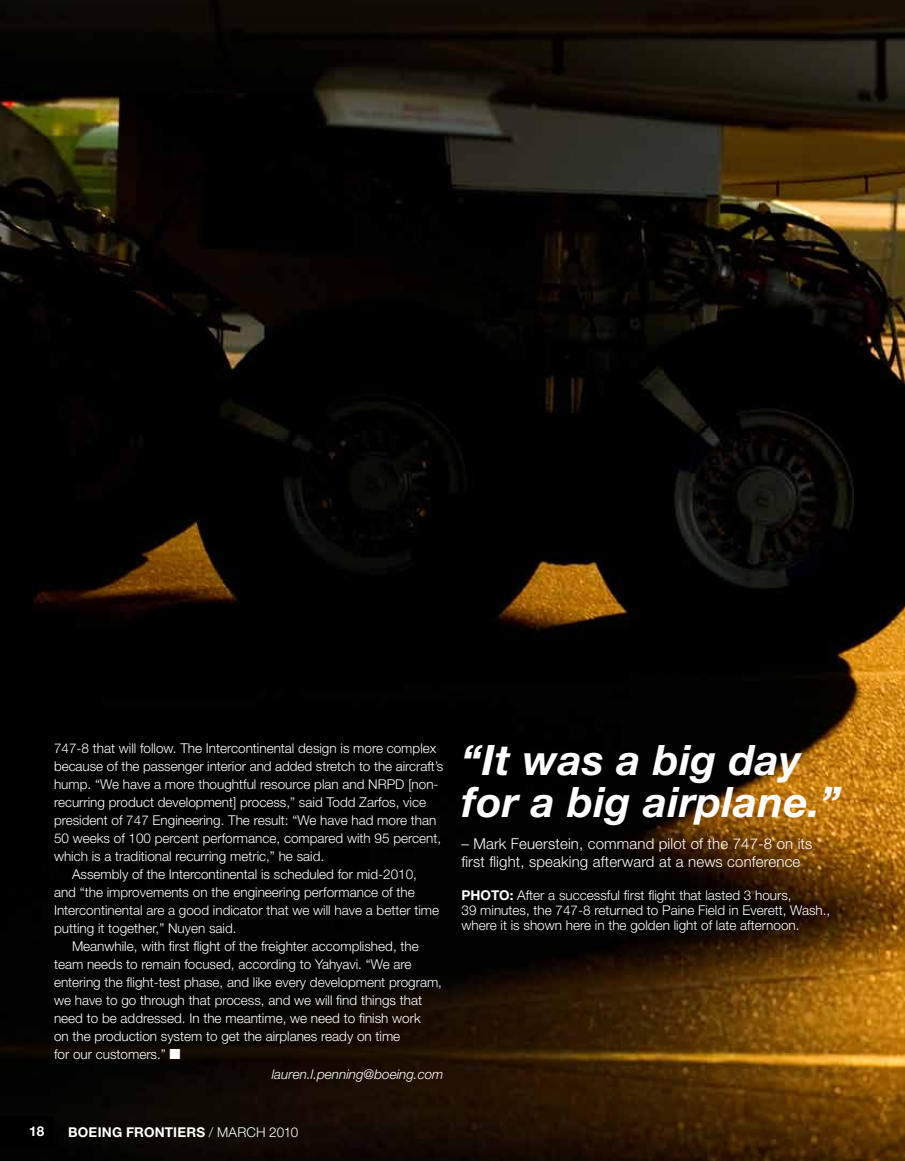
<style>
.page{position:relative;width:905px;height:1161px;background:#fff}
.page>*{position:absolute;margin:0;border:0;box-sizing:border-box;transform-origin:0 0}
.t1{font:italic 700 42px/42px "Helvetica Neue";letter-spacing:.01em;color:#fff}
.t2{font:300 15px/18px "Helvetica Neue";letter-spacing:.01em;color:#fff}
.t3{font:300 13.5px/15px "Helvetica Neue";color:#fff}
.t4{font:700 13.5px "Helvetica Neue";letter-spacing:.015em;color:#fff}
.t5{font:italic 300 13.5px "Helvetica Neue";color:#fff}
.s1{font-weight:300}
.s2{font-weight:700}
</style>
<div class="page">
<img style="left:0;top:0;width:904px;height:1161px">
<div style="left:0;top:1116px;width:54px;height:31px;background:#000"></div>
<p class="t3" style="left:54px;top:741px;width:384px">747-8 that will follow. The Intercontinental design is more complex</p>
<p class="t3" style="left:54px;top:759px;width:391px">because of the passenger interior and added stretch to the aircraft’s</p>
<p class="t3" style="left:54px;top:777px;width:386px">hump. “We have a more thoughtful resource plan and NRPD [non-</p>
<p class="t3" style="left:54px;top:795px;width:373px">recurring product development] process,” said Todd Zarfos, vice</p>
<p class="t3" style="left:54px;top:813px;width:384px">president of 747 Engineering. The result: “We have had more than</p>
<p class="t3" style="left:54px;top:831px;width:388px">50 weeks of 100 percent performance, compared with 95 percent,</p>
<p class="t3" style="left:54px;top:849px;width:272px">which is a traditional recurring metric,” he said.</p>
<p class="t3" style="left:72px;top:866px;width:346px">Assembly of the Intercontinental is scheduled for mid-2010,</p>
<p class="t3" style="left:54px;top:884px;width:362px">and “the improvements on the engineering performance of the</p>
<p class="t3" style="left:54px;top:902px;width:386px">Intercontinental are a good indicator that we will have a better time</p>
<p class="t3" style="left:54px;top:920px;width:184px">putting it together,” Nuyen said.</p>
<p class="t3" style="left:72px;top:938px;width:348px">Meanwhile, with first flight of the freighter accomplished, the</p>
<p class="t3" style="left:54px;top:956px;width:359px">team needs to remain focused, according to Yahyavi. “We are</p>
<p class="t3" style="left:54px;top:974px;width:389px">entering the flight-test phase, and like every development program,</p>
<p class="t3" style="left:54px;top:992px;width:369px">we have to go through that process, and we will find things that</p>
<p class="t3" style="left:54px;top:1010px;width:368px">need to be addressed. In the meantime, we need to finish work</p>
<p class="t3" style="left:54px;top:1028px;width:348px">on the production system to get the airplanes ready on time</p>
<p class="t3" style="left:54px;top:1046px;width:128px">for our customers.” ■</p>
<p class="t5" style="left:272px;top:1066px;width:173px">lauren.l.penning@boeing.com</p>
<p class="t4" style="left:29px;top:1123px;width:17px">18</p>
<p class="t4" style="left:68px;top:1123px;width:231px">BOEING FRONTIERS <span class="s1">/ MARCH 2010</span></p>
<h1 class="t1" style="left:461px;top:738px;width:380px">“It was a big day for a big airplane.”</h1>
<p class="t2" style="left:461px;top:834px;width:352px">– Mark Feuerstein, command pilot of the 747-8 on its first flight, speaking afterward at a news conference</p>
<p class="t3" style="left:461px;top:888px;width:370px"><span class="s2">PHOTO:</span> After a successful first flight that lasted 3 hours,<br>39 minutes, the 747-8 returned to Paine Field in Everett, Wash., where it is shown here in the golden light of late afternoon.</p>
</div>
